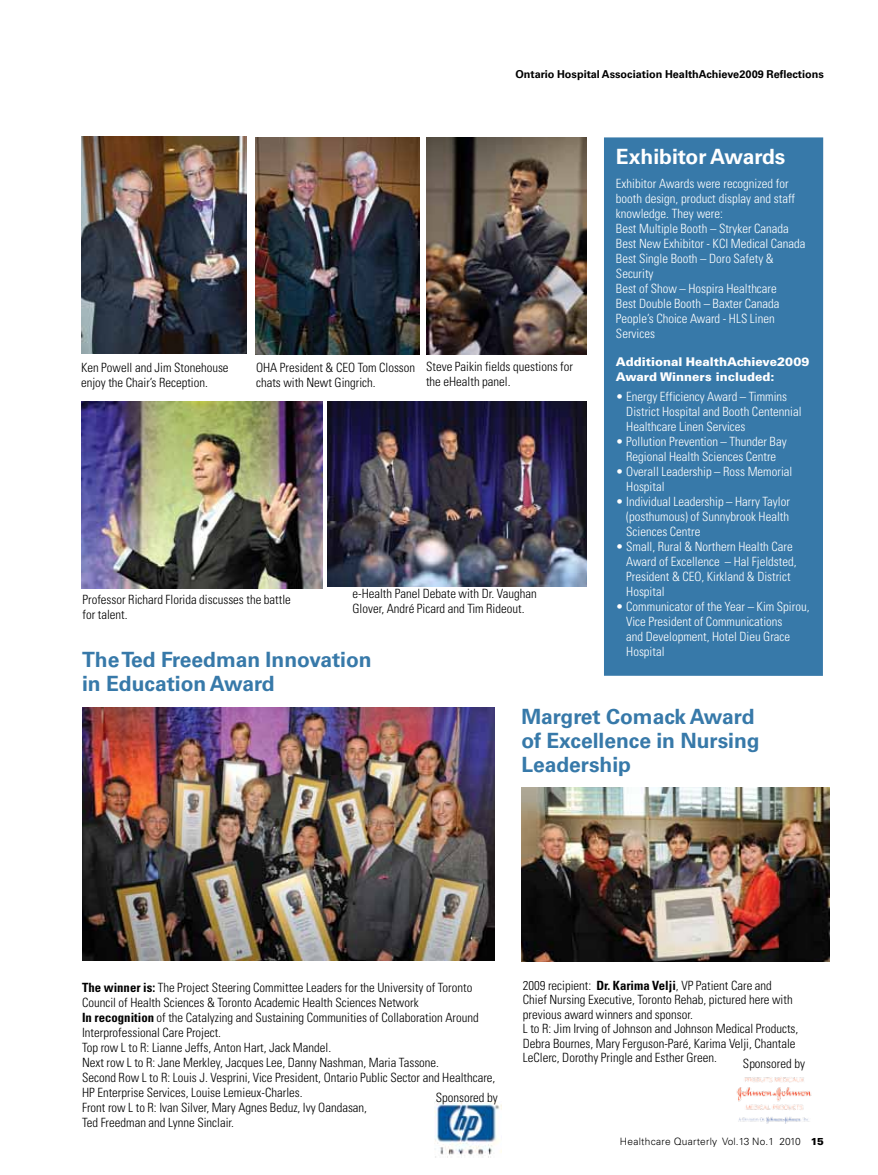
<style>
.page{position:relative;width:878px;height:1175px;background:#fff}
.page>*{position:absolute;margin:0;border:0;box-sizing:border-box;transform-origin:0 0}
.t1{font:700 21px/24px "Univers";color:#3779a9}
.t2{font:700 21px "Univers";color:#fff}
.t3{font:300 condensed 12.75px/15px "Univers";color:#000}
.t4{font:300 condensed 12.75px/15px "Univers";color:#fff}
.t5{font:900 12px/15px "Univers";color:#fff}
.t6{font:700 10.8px "Univers";color:#000}
.t7{font:300 10.2px "Univers";letter-spacing:.025em;color:#000}
.s1{font-weight:700}
.s2{font-weight:900}
</style>
<div class="page">
<img style="left:81px;top:137px;width:166px;height:217px">
<img style="left:255px;top:137px;width:164px;height:217px">
<img style="left:426px;top:138px;width:160px;height:216px">
<img style="left:328px;top:402px;width:258px;height:184px">
<img style="left:81px;top:402px;width:241px;height:186px">
<img style="left:82px;top:707px;width:413px;height:253px">
<img style="left:521px;top:787px;width:308px;height:174px">
<img style="left:434px;top:1101px;width:67px;height:56px">
<img style="left:736px;top:1077px;width:76px;height:47px">
<div style="left:604px;top:137px;width:219px;height:539px;background:#3779a9"></div>
<p class="t6" style="left:515px;top:68px;width:310px">Ontario Hospital Association HealthAchieve2009 Reflections</p>
<h1 class="t2" style="left:616px;top:144px;width:171px">Exhibitor Awards</h1>
<p class="t4" style="left:616px;top:176px;width:191px">Exhibitor Awards were recognized for booth design, product display and staff knowledge. They were:<br>Best Multiple Booth – Stryker Canada<br>Best New Exhibitor - KCI Medical Canada<br>Best Single Booth – Doro Safety &amp;<br>Security<br>Best of Show – Hospira Healthcare<br>Best Double Booth – Baxter Canada<br>People’s Choice Award - HLS Linen<br>Services</p>
<p class="t5" style="left:616px;top:354px;width:195px">Additional HealthAchieve2009<br>Award Winners included:</p>
<p class="t4" style="left:626px;top:389px;width:177px;text-indent:-10px">• Energy Efficiency Award – Timmins<br>District Hospital and Booth Centennial<br>Healthcare Linen Services</p>
<p class="t4" style="left:616px;top:434px;width:172px;text-align:center">• Pollution Prevention – Thunder Bay<br>Regional Health Sciences Centre</p>
<p class="t4" style="left:626px;top:464px;width:167px;text-indent:-10px">• Overall Leadership – Ross Memorial<br>Hospital</p>
<p class="t4" style="left:626px;top:494px;width:165px;text-align:justify;text-indent:-10px">• Individual Leadership – Harry Taylor (posthumous) of Sunnybrook Health Sciences Centre</p>
<p class="t4" style="left:626px;top:539px;width:172px;text-indent:-10px">• Small, Rural &amp; Northern Health Care<br>Award of Excellence – Hal Fjeldsted,<br>President &amp; CEO, Kirkland &amp; District<br>Hospital</p>
<p class="t4" style="left:626px;top:599px;width:185px;text-indent:-10px">• Communicator of the Year – Kim Spirou,<br>Vice President of Communications<br>and Development, Hotel Dieu Grace<br>Hospital</p>
<p class="t3" style="left:81px;top:360px;width:149px">Ken Powell and Jim Stonehouse enjoy the Chair’s Reception.</p>
<p class="t3" style="left:256px;top:360px;width:161px">OHA President &amp; CEO Tom Closson chats with Newt Gingrich.</p>
<p class="t3" style="left:426px;top:359px;width:148px">Steve Paikin fields questions for the eHealth panel.</p>
<p class="t3" style="left:352px;top:586px;width:186px">e-Health Panel Debate with Dr. Vaughan<br>Glover, André Picard and Tim Rideout.</p>
<h1 class="t1" style="left:82px;top:647px;width:291px">TheTed Freedman Innovation in Education Award</h1>
<h1 class="t1" style="left:521px;top:705px;width:240px">Margret Comack Award of Excellence in Nursing<br>Leadership</h1>
<p class="t3" style="left:82px;top:592px;width:210px">Professor Richard Florida discusses the battle for talent.</p>
<p class="t3" style="left:82px;top:980px;width:415px"><span class="s1">The winner is:</span> The Project Steering Committee Leaders for the University of Toronto Council of Health Sciences &amp; Toronto Academic Health Sciences Network<br><span class="s1">In recognition</span> of the Catalyzing and Sustaining Communities of Collaboration Around Interprofessional Care Project.<br>Top row L to R: Lianne Jeffs, Anton Hart, Jack Mandel.<br>Next row L to R: Jane Merkley, Jacques Lee, Danny Nashman, Maria Tassone.<br>Second Row L to R: Louis J. Vesprini, Vice President, Ontario Public Sector and Healthcare, HP Enterprise Services, Louise Lemieux-Charles.<br>Front row L to R: Ivan Silver, Mary Agnes Beduz, Ivy Oandasan,<br>Ted Freedman and Lynne Sinclair.</p>
<p class="t3" style="left:435px;top:1090px;width:64px">Sponsored by</p>
<p class="t3" style="left:523px;top:978px;width:277px;line-height:14.4px">2009 recipient: <span class="s1">Dr. Karima Velji</span>, VP Patient Care and Chief Nursing Executive, Toronto Rehab, pictured here with previous award winners and sponsor.<br>L to R: Jim Irving of Johnson and Johnson Medical Products, Debra Bournes, Mary Ferguson-Paré, Karima Velji, Chantale LeClerc, Dorothy Pringle and Esther Green.</p>
<p class="t3" style="left:743px;top:1055px;width:64px">Sponsored by</p>
<p class="t7" style="left:620px;top:1134px;width:205px">Healthcare Quarterly Vol.13 No.1 2010 <span class="s2">15</span></p>
</div>
